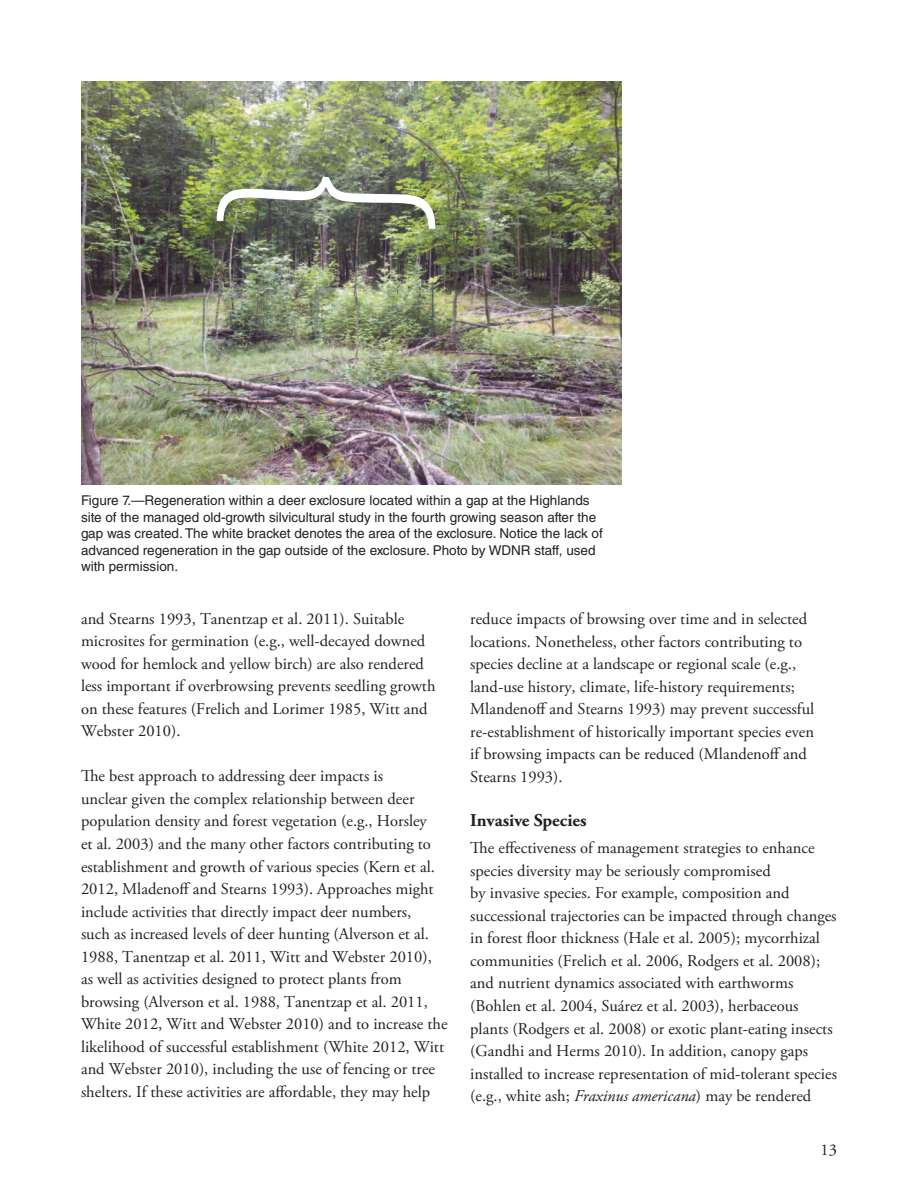
<style>
.page{position:relative;width:918px;height:1188px;background:#fff}
.page>*{position:absolute;margin:0;border:0;box-sizing:border-box;transform-origin:0 0}
.t1{font:300 247.5px "Eras ITC";color:#fff;scale:1.05 1}
.t2{font:700 18px "Adobe Garamond Pro";color:#231f20}
.t3{font:16.5px/22.5px "Adobe Garamond Pro";color:#231f20}
.t4{font:13.5px/16.5px "Helvetica LT Std";color:#231f20}
.s1{font-style:italic}
</style>
<div class="page">
<img style="left:81px;top:81px;width:540px;height:404px">
<h1 class="t1" style="left:489px;top:144px;width:96px;rotate:90deg">{</h1>
<p class="t4" style="left:81px;top:492px;width:523px">Figure 7.—Regeneration within a deer exclosure located within a gap at the Highlands site of the managed old-growth silvicultural study in the fourth growing season after the gap was created. The white bracket denotes the area of the exclosure. Notice the lack of advanced regeneration in the gap outside of the exclosure. Photo by WDNR staff, used with permission.</p>
<p class="t3" style="left:81px;top:608px;width:356px">and Stearns 1993, Tanentzap et al. 2011). Suitable microsites for germination (e.g., well-decayed downed wood for hemlock and yellow birch) are also rendered less important if overbrowsing prevents seedling growth on these features (Frelich and Lorimer 1985, Witt and Webster 2010).</p>
<p class="t3" style="left:81px;top:766px;width:368px">The best approach to addressing deer impacts is<br>unclear given the complex relationship between deer population density and forest vegetation (e.g., Horsley<br>et al. 2003) and the many other factors contributing to establishment and growth of various species (Kern et al.<br>2012, Mladenoff and Stearns 1993). Approaches might include activities that directly impact deer numbers,<br>such as increased levels of deer hunting (Alverson et al.<br>1988, Tanentzap et al. 2011, Witt and Webster 2010), as well as activities designed to protect plants from browsing (Alverson et al. 1988, Tanentzap et al. 2011, White 2012, Witt and Webster 2010) and to increase the likelihood of successful establishment (White 2012, Witt and Webster 2010), including the use of fencing or tree shelters. If these activities are affordable, they may help</p>
<p class="t3" style="left:470px;top:608px;width:345px">reduce impacts of browsing over time and in selected locations. Nonetheless, other factors contributing to species decline at a landscape or regional scale (e.g., land-use history, climate, life-history requirements; Mlandenoff and Stearns 1993) may prevent successful re-establishment of historically important species even if browsing impacts can be reduced (Mlandenoff and Stearns 1993).</p>
<p class="t2" style="left:470px;top:810px;width:118px">Invasive Species</p>
<p class="t3" style="left:470px;top:838px;width:368px">The effectiveness of management strategies to enhance species diversity may be seriously compromised<br>by invasive species. For example, composition and successional trajectories can be impacted through changes in forest floor thickness (Hale et al. 2005); mycorrhizal communities (Frelich et al. 2006, Rodgers et al. 2008); and nutrient dynamics associated with earthworms (Bohlen et al. 2004, Suárez et al. 2003), herbaceous plants (Rodgers et al. 2008) or exotic plant-eating insects (Gandhi and Herms 2010). In addition, canopy gaps installed to increase representation of mid-tolerant species (e.g., white ash; <span class="s1">Fraxinus americana</span>) may be rendered</p>
<p class="t3" style="left:820px;top:1139px;width:18px">13</p>
</div>
